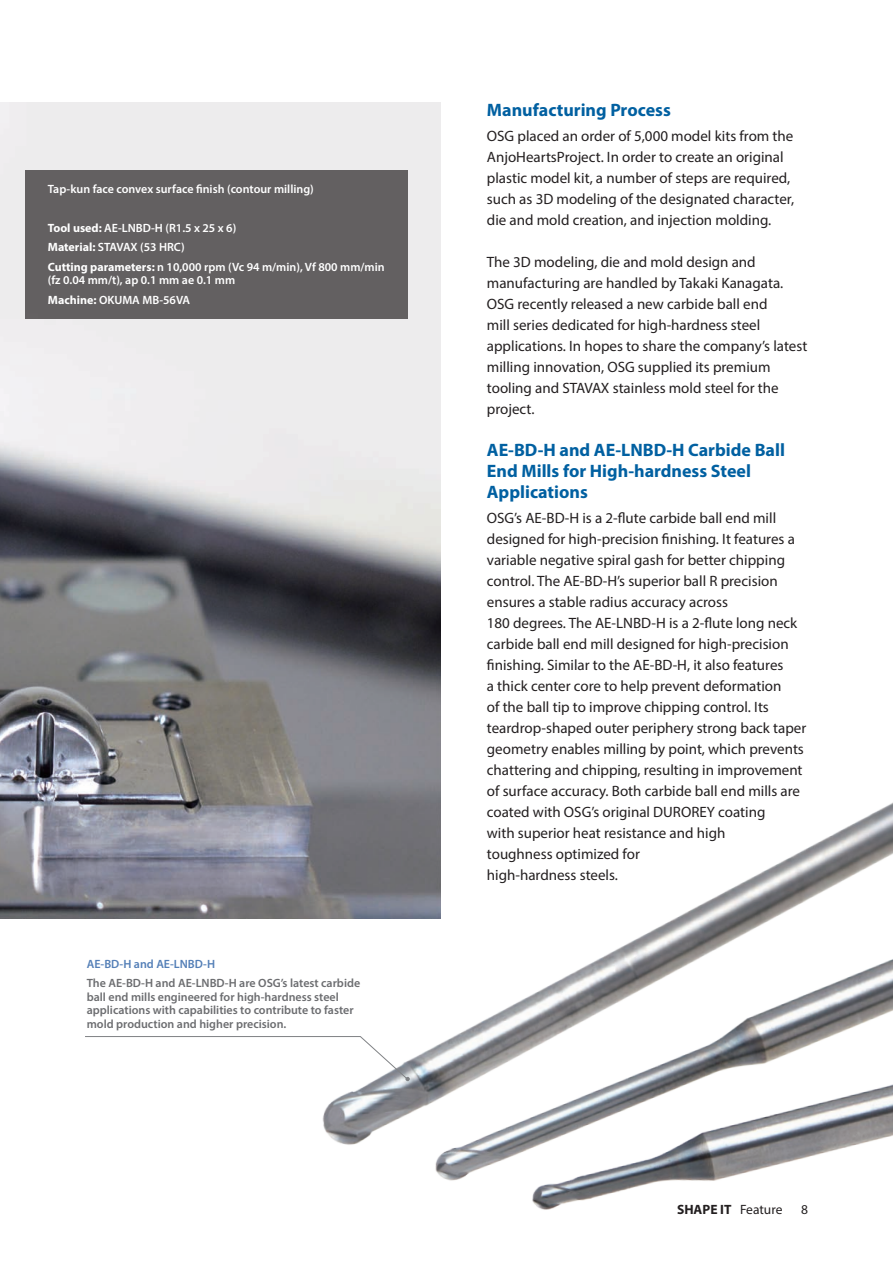
<style>
.page{position:relative;width:893px;height:1263px;background:#fff}
.page>*{position:absolute;margin:0;border:0;box-sizing:border-box;transform-origin:0 0}
.t1{font:700 18px/21px "Myriad Pro";color:#0160a1}
.t2{font:15px/21px "Myriad Pro";color:#231f20}
.t3{font:700 13.5px "Myriad Pro";color:#231f20}
.t4{font:13.5px "Myriad Pro";color:#231f20}
.t5{font:600 12px/19.5px "Myriad Pro";color:#fff}
.t6{font:600 12px/13.5px "Myriad Pro";color:#6c6d70}
.t7{font:600 12px "Myriad Pro";color:#547fb7}
.s1{font-weight:700}
.s2{font-weight:400}
</style>
<div class="page">
<img style="left:0;top:102px;width:440px;height:817px">
<div style="left:26px;top:170px;width:382px;height:149px;background:#636061"></div>
<img style="left:286px;top:748px;width:607px;height:462px">
<svg style="left:85px;top:1036px;width:325px;height:45px"></svg>
<p class="t5" style="left:48px;top:179px;width:268px">Tap-kun face convex surface finish (contour milling)</p>
<p class="t5" style="left:48px;top:218px;width:338px"><span class="s1">Tool used:</span> AE-LNBD-H (R1.5 x 25 x 6)<br><span class="s1">Material:</span> STAVAX (53 HRC)<br><span class="s1">Cutting parameters:</span> n 10,000 rpm (Vc 94 m/min), Vf 800 mm/min</p>
<p class="t5" style="left:48px;top:270px;width:189px">(fz 0.04 mm/t), ap 0.1 mm ae 0.1 mm<br><span class="s1">Machine:</span> OKUMA MB-56VA</p>
<p class="t7" style="left:87px;top:956px;width:130px">AE-BD-H and AE-LNBD-H</p>
<p class="t6" style="left:87px;top:976px;width:275px">The AE-BD-H and AE-LNBD-H are OSG’s latest carbide ball end mills engineered for high-hardness steel applications with capabilities to contribute to faster mold production and higher precision.</p>
<p class="t1" style="left:487px;top:98px;width:185px">Manufacturing Process</p>
<p class="t2" style="left:487px;top:125px;width:309px">OSG placed an order of 5,000 model kits from the AnjoHeartsProject. In order to create an original plastic model kit, a number of steps are required, such as 3D modeling of the designated character, die and mold creation, and injection molding.</p>
<p class="t2" style="left:487px;top:251px;width:322px">The 3D modeling, die and mold design and manufacturing are handled by Takaki Kanagata.<br>OSG recently released a new carbide ball end<br>mill series dedicated for high-hardness steel applications. In hopes to share the company’s latest milling innovation, OSG supplied its premium tooling and STAVAX stainless mold steel for the project.</p>
<p class="t1" style="left:487px;top:439px;width:300px">AE-BD-H and AE-LNBD-H Carbide Ball<br>End Mills for High-hardness Steel<br>Applications</p>
<p class="t2" style="left:487px;top:507px;width:321px">OSG’s AE-BD-H is a 2-flute carbide ball end mill designed for high-precision finishing. It features a variable negative spiral gash for better chipping control. The AE-BD-H’s superior ball R precision ensures a stable radius accuracy across<br>180 degrees. The AE-LNBD-H is a 2-flute long neck carbide ball end mill designed for high-precision finishing. Similar to the AE-BD-H, it also features<br>a thick center core to help prevent deformation<br>of the ball tip to improve chipping control. Its teardrop-shaped outer periphery strong back taper geometry enables milling by point, which prevents chattering and chipping, resulting in improvement of surface accuracy. Both carbide ball end mills are coated with OSG’s original DUROREY coating<br>with superior heat resistance and high<br>toughness optimized for<br>high-hardness steels.</p>
<p class="t3" style="left:677px;top:1200px;width:107px">SHAPE IT <span class="s2">Feature</span></p>
<p class="t4" style="left:801px;top:1201px;width:8px">8</p>
</div>
